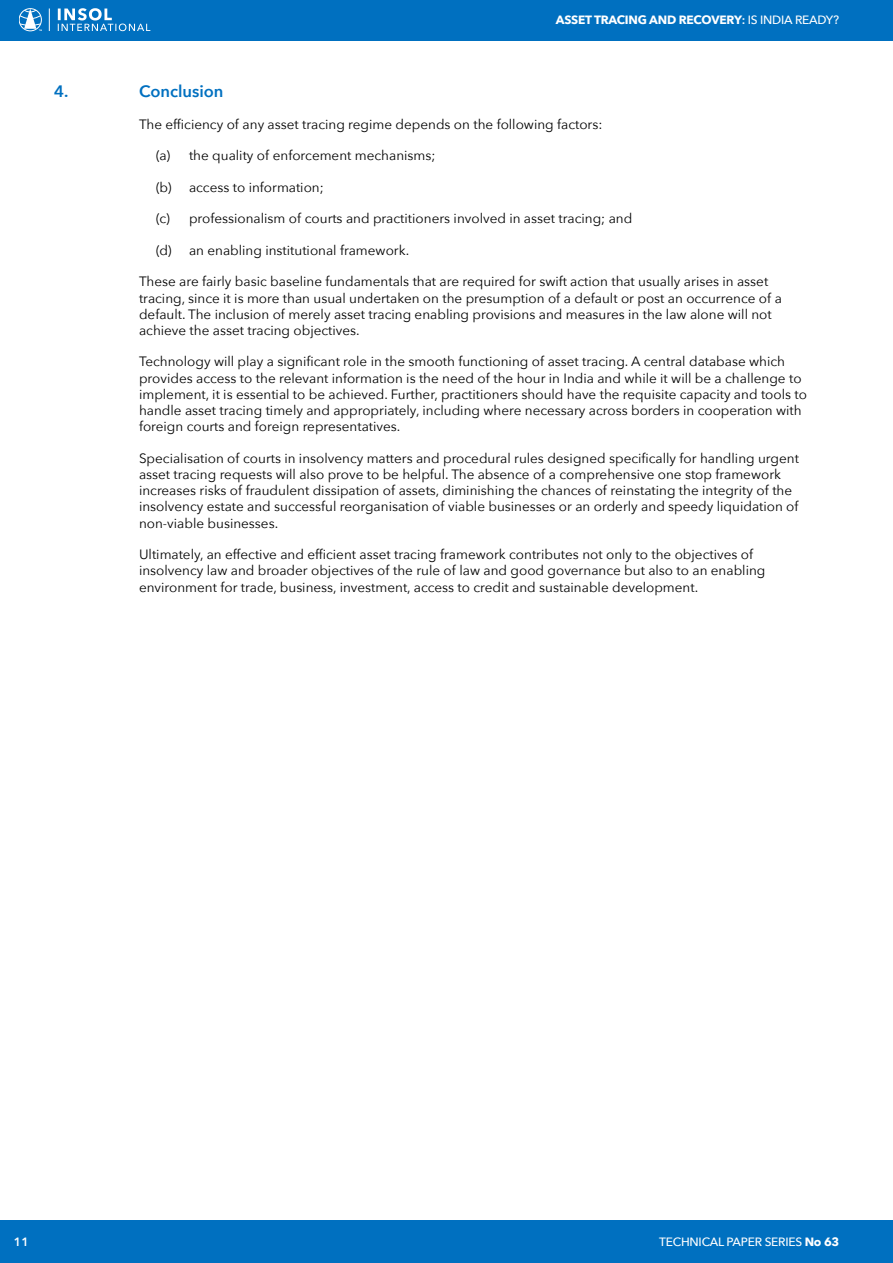
<style>
.page{position:relative;width:893px;height:1263px;background:#fff}
.page>*{position:absolute;margin:0;border:0;box-sizing:border-box;transform-origin:0 0}
.t1{font:600 16.5px "Avenir Next";color:#0070c0}
.t2{font:13.5px/16.2px "Avenir Next";color:#000}
.t3{font:700 12px "Avenir Next";letter-spacing:-.02em;color:#fff}
.t4{font:500 12px "Avenir Next";letter-spacing:-.02em;color:#fff}
.t5{font:600 12px "Avenir Next";color:#fff}
.s1{font-weight:600}
.s2{font-weight:500}
.s3{font-weight:700}
</style>
<div class="page">
<div style="left:0;top:1221px;width:893px;height:42px;background:#0070c0"></div>
<div style="left:0;top:0;width:893px;height:40px;background:#0070c0"></div>
<div style="left:19px;top:8px;width:23px;height:23px;border:1px solid #fff;border-radius:50%"></div>
<svg style="left:49px;top:8px;width:1px;height:23px"></svg>
<svg style="left:58px;top:8px;width:92px;height:23px"></svg>
<svg style="left:19px;top:9px;width:23px;height:22px"></svg>
<p class="t3" style="left:556px;top:9px;width:285px">ASSET TRACING AND RECOVERY<span class="s1">:</span> <span class="s2">IS INDIA READY?</span></p>
<p class="t1" style="left:54px;top:77px;width:16px">4.</p>
<p class="t1" style="left:139px;top:77px;width:86px">Conclusion</p>
<p class="t2" style="left:139px;top:115px;width:465px">The efficiency of any asset tracing regime depends on the following factors:</p>
<p class="t2" style="left:156px;top:147px;width:281px">(a) the quality of enforcement mechanisms;</p>
<p class="t2" style="left:156px;top:178px;width:169px">(b) access to information;</p>
<p class="t2" style="left:156px;top:210px;width:478px">(c) professionalism of courts and practitioners involved in asset tracing; and</p>
<p class="t2" style="left:156px;top:241px;width:255px">(d) an enabling institutional framework.</p>
<p class="t2" style="left:139px;top:273px;width:644px">These are fairly basic baseline fundamentals that are required for swift action that usually arises in asset tracing, since it is more than usual undertaken on the presumption of a default or post an occurrence of a default. The inclusion of merely asset tracing enabling provisions and measures in the law alone will not achieve the asset tracing objectives.</p>
<p class="t2" style="left:139px;top:353px;width:669px">Technology will play a significant role in the smooth functioning of asset tracing. A central database which provides access to the relevant information is the need of the hour in India and while it will be a challenge to implement, it is essential to be achieved. Further, practitioners should have the requisite capacity and tools to handle asset tracing timely and appropriately, including where necessary across borders in cooperation with foreign courts and foreign representatives.</p>
<p class="t2" style="left:139px;top:449px;width:661px">Specialisation of courts in insolvency matters and procedural rules designed specifically for handling urgent asset tracing requests will also prove to be helpful. The absence of a comprehensive one stop framework increases risks of fraudulent dissipation of assets, diminishing the chances of reinstating the integrity of the insolvency estate and successful reorganisation of viable businesses or an orderly and speedy liquidation of non-viable businesses.</p>
<p class="t2" style="left:139px;top:546px;width:628px">Ultimately, an effective and efficient asset tracing framework contributes not only to the objectives of insolvency law and broader objectives of the rule of law and good governance but also to an enabling environment for trade, business, investment, access to credit and sustainable development.</p>
<p class="t5" style="left:14px;top:1232px;width:17px">11</p>
<p class="t4" style="left:659px;top:1232px;width:181px">TECHNICAL PAPER SERIES <span class="s3">No 63</span></p>
<p class="t5" style="left:10px;top:1232px;width:24px">000</p>
</div>
